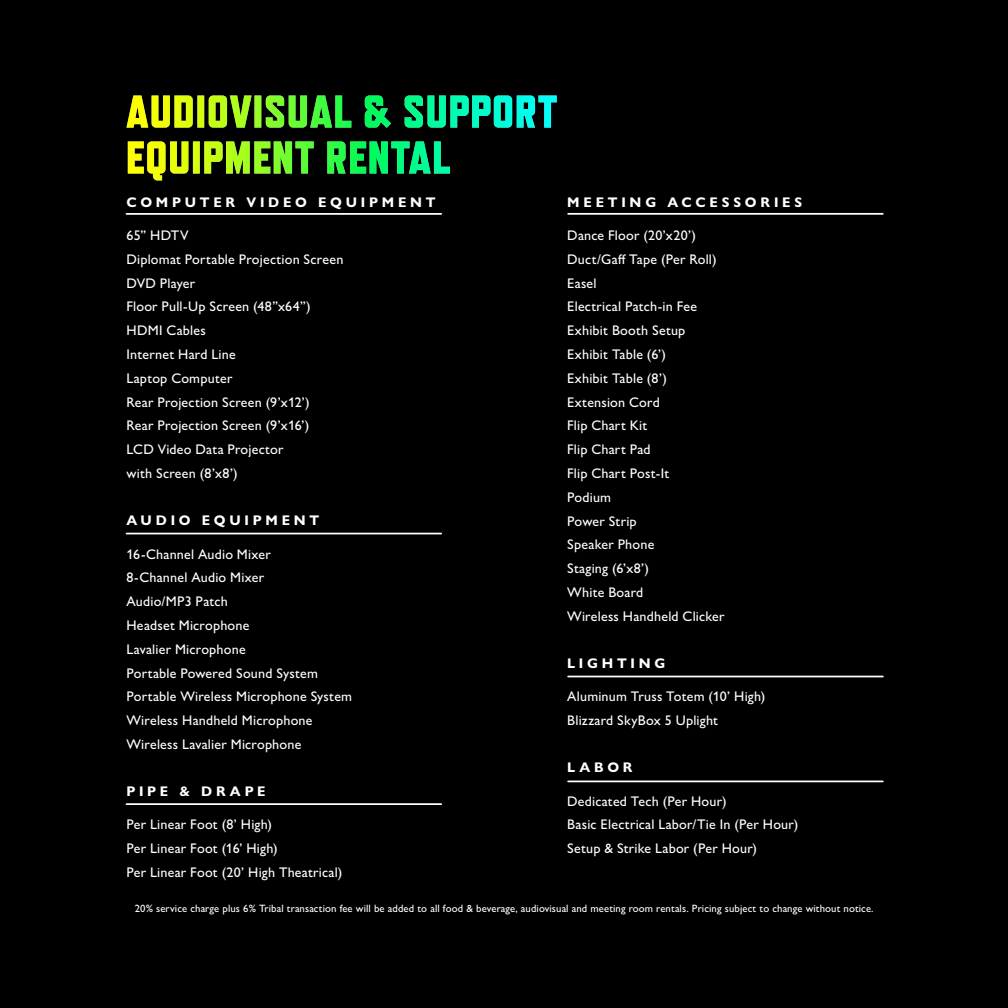
<style>
.page{position:relative;width:1008px;height:1008px;background:#000}
.page>*{position:absolute;margin:0;border:0;box-sizing:border-box;transform-origin:0 0}
.t1{font:500 14px/23.8px "Gill Sans Nova";letter-spacing:.015em;color:#fff}
.t2{font:700 14px "Gill Sans Nova";letter-spacing:.27em;color:#fff}
.t3{font:500 10.67px "Gill Sans Nova";letter-spacing:.01em;color:#fff}
</style>
<div class="page">
<svg style="left:128px;top:141px;width:322px;height:39px"></svg>
<svg style="left:126px;top:95px;width:431px;height:33px"></svg>
<hr style="left:126px;top:213px;width:315px;height:2px;background:#fff">
<hr style="left:126px;top:533px;width:315px;height:1px;background:#fff">
<hr style="left:126px;top:803px;width:315px;height:2px;background:#fff">
<hr style="left:568px;top:213px;width:315px;height:2px;background:#fff">
<hr style="left:568px;top:676px;width:315px;height:1px;background:#fff">
<hr style="left:568px;top:781px;width:315px;height:1px;background:#fff">
<p class="t2" style="left:126px;top:193px;width:311px">COMPUTER VIDEO EQUIPMENT</p>
<p class="t1" style="left:126px;top:223px;width:218px">65” HDTV<br>Diplomat Portable Projection Screen<br>DVD Player<br>Floor Pull-Up Screen (48”x64”)<br>HDMI Cables<br>Internet Hard Line<br>Laptop Computer<br>Rear Projection Screen (9’x12’)<br>Rear Projection Screen (9’x16’)<br>LCD Video Data Projector<br>with Screen (8’x8’)</p>
<p class="t2" style="left:126px;top:512px;width:194px">AUDIO EQUIPMENT</p>
<p class="t1" style="left:126px;top:542px;width:227px">16-Channel Audio Mixer<br>8-Channel Audio Mixer<br>Audio/MP3 Patch<br>Headset Microphone<br>Lavalier Microphone<br>Portable Powered Sound System<br>Portable Wireless Microphone System<br>Wireless Handheld Microphone<br>Wireless Lavalier Microphone</p>
<p class="t2" style="left:126px;top:783px;width:141px">PIPE &amp; DRAPE</p>
<p class="t1" style="left:126px;top:813px;width:218px">Per Linear Foot (8’ High)<br>Per Linear Foot (16’ High)<br>Per Linear Foot (20’ High Theatrical)</p>
<p class="t2" style="left:567px;top:193px;width:237px">MEETING ACCESSORIES</p>
<p class="t1" style="left:567px;top:223px;width:159px">Dance Floor (20’x20’)<br>Duct/Gaff Tape (Per Roll)<br>Easel<br>Electrical Patch-in Fee<br>Exhibit Booth Setup<br>Exhibit Table (6’)<br>Exhibit Table (8’)<br>Extension Cord<br>Flip Chart Kit<br>Flip Chart Pad<br>Flip Chart Post-It<br>Podium<br>Power Strip<br>Speaker Phone<br>Staging (6’x8’)<br>White Board<br>Wireless Handheld Clicker</p>
<p class="t2" style="left:567px;top:655px;width:100px">LIGHTING</p>
<p class="t1" style="left:567px;top:685px;width:200px">Aluminum Truss Totem (10’ High)<br>Blizzard SkyBox 5 Uplight</p>
<p class="t2" style="left:567px;top:759px;width:67px">LABOR</p>
<p class="t1" style="left:567px;top:789px;width:233px">Dedicated Tech (Per Hour)<br>Basic Electrical Labor/Tie In (Per Hour)<br>Setup &amp; Strike Labor (Per Hour)</p>
<p class="t3" style="left:135px;top:902px;width:740px">20% service charge plus 6% Tribal transaction fee will be added to all food &amp; beverage, audiovisual and meeting room rentals. Pricing subject to change without notice.</p>
</div>
